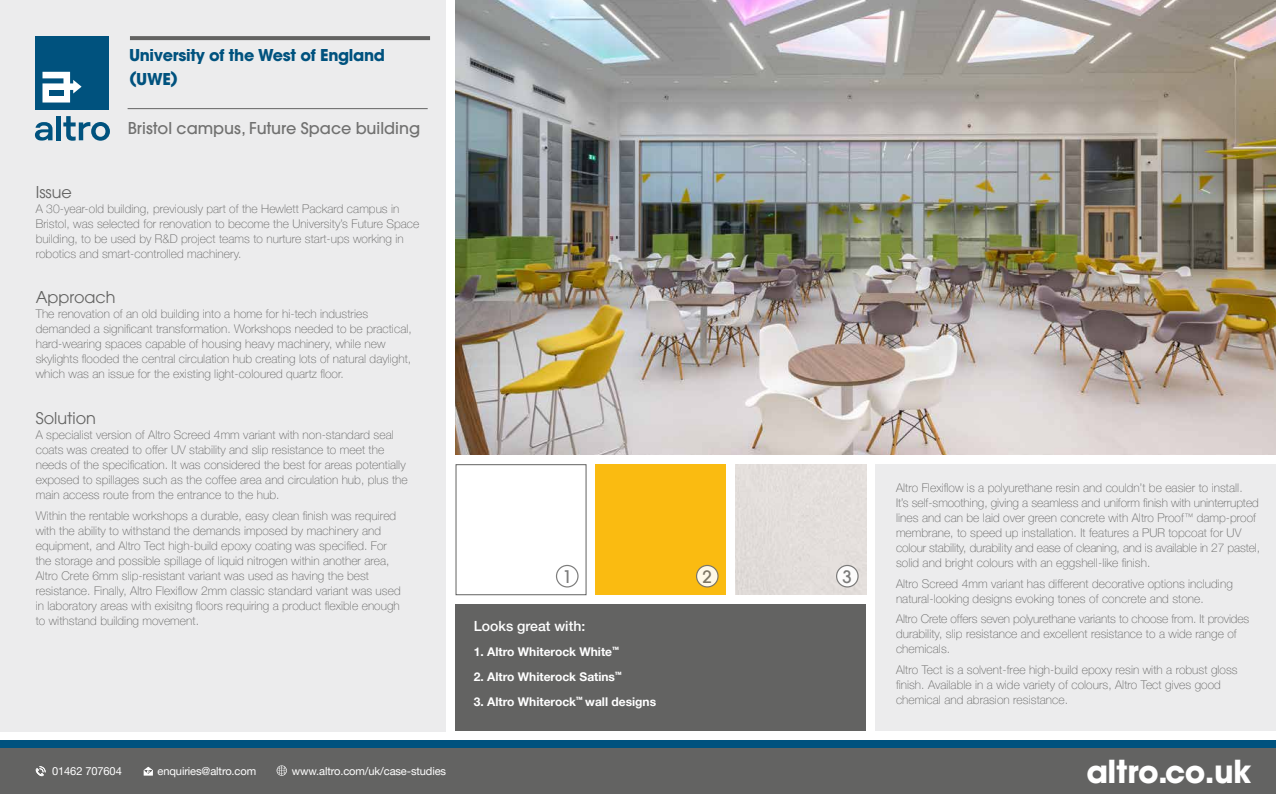
<style>
.page{position:relative;width:1276px;height:794px;background:#fff}
.page>*{position:absolute;margin:0;border:0;box-sizing:border-box;transform-origin:0 0}
.t1{font:700 31px "Avant Garde";letter-spacing:-.02em;color:#fff}
.t2{font:500 17px "Avant Garde";color:#6f6f6e}
.t3{font:700 16px/24px "Avant Garde";letter-spacing:-.02em;color:#00527e}
.t4{font:500 16px "Avant Garde";color:#636362}
.t5{font:16px "Avant Garde";color:#636362}
.t6{font:500 14px "Helvetica Neue LT Pro";color:#fff}
.t7{font:100 12px/15px "Helvetica Neue LT Pro";letter-spacing:.005em;color:#636362}
.t8{font:700 12px "Helvetica Neue LT Pro";color:#fff}
.t9{font:11px "Helvetica Neue LT Pro";letter-spacing:-.01em;color:#fff}
</style>
<div class="page">
<div style="left:456px;top:464px;width:130px;height:131px;background:#fff;border:1px solid #636362"></div>
<img style="left:456px;top:0;width:820px;height:455px">
<div style="left:596px;top:465px;width:130px;height:130px;background:#fabb11"></div>
<div style="left:736px;top:465px;width:130px;height:130px;background:#e3dedb"></div>
<div style="left:876px;top:465px;width:400px;height:266px;background:#ececed"></div>
<div style="left:0;top:0;width:446px;height:731px;background:#ececed"></div>
<div style="left:556px;top:565px;width:22px;height:22px;border:1px solid #6f6f6e;border-radius:50%"></div>
<div style="left:836px;top:565px;width:22px;height:22px;background:#fff;border-radius:50%"></div>
<div style="left:836px;top:565px;width:22px;height:22px;border:1px solid #6f6f6e;border-radius:50%"></div>
<svg style="left:696px;top:565px;width:22px;height:22px"></svg>
<div style="left:696px;top:565px;width:22px;height:22px;border:1px solid #6f6f6e;border-radius:50%"></div>
<div style="left:456px;top:604px;width:410px;height:127px;background:#636362"></div>
<hr style="left:56px;top:116px;width:4px;height:24px;background:#00527e">
<svg style="left:35px;top:122px;width:18px;height:19px"></svg>
<svg style="left:63px;top:116px;width:47px;height:25px"></svg>
<div style="left:36px;top:36px;width:73px;height:74px;background:#00527e"></div>
<svg style="left:42px;top:72px;width:40px;height:30px"></svg>
<div style="left:49px;top:90px;width:14px;height:6px;background:#00527e"></div>
<svg style="left:130px;top:36px;width:300px;height:4px"></svg>
<hr style="left:128px;top:108px;width:300px;height:1px;background:#636362">
<div style="left:0;top:749px;width:1276px;height:45px;background:#636362"></div>
<div style="left:0;top:740px;width:1276px;height:9px;background:#00527e"></div>
<div style="left:0;top:748px;width:1276px;height:45px;background:#636362"></div>
<svg style="left:144px;top:767px;width:9px;height:8px"></svg>
<svg style="left:35px;top:766px;width:11px;height:11px"></svg>
<svg style="left:277px;top:765px;width:10px;height:10px"></svg>
<h3 class="t3" style="left:129px;top:43px;width:257px">University of the West of England (UWE)</h3>
<h3 class="t4" style="left:128px;top:118px;width:294px">Bristol campus, Future Space building</h3>
<h3 class="t5" style="left:36px;top:182px;width:38px">Issue</h3>
<p class="t7" style="left:36px;top:201px;width:385px">A 30-year-old building, previously part of the Hewlett Packard campus in Bristol, was selected for renovation to become the University’s Future Space building, to be used by R&amp;D project teams to nurture start-ups working in robotics and smart-controlled machinery.</p>
<h3 class="t5" style="left:36px;top:288px;width:81px">Approach</h3>
<p class="t7" style="left:36px;top:306px;width:377px">The renovation of an old building into a home for hi-tech industries demanded a significant transformation. Workshops needed to be practical, hard-wearing spaces capable of housing heavy machinery, while new skylights flooded the central circulation hub creating lots of natural daylight, which was an issue for the existing light-coloured quartz floor.</p>
<h3 class="t5" style="left:36px;top:408px;width:62px">Solution</h3>
<p class="t7" style="left:36px;top:427px;width:373px">A specialist version of Altro Screed 4mm variant with non-standard seal coats was created to offer UV stability and slip resistance to meet the needs of the specification. It was considered the best for areas potentially exposed to spillages such as the coffee area and circulation hub, plus the main access route from the entrance to the hub.</p>
<p class="t7" style="left:36px;top:508px;width:366px">Within the rentable workshops a durable, easy clean finish was required with the ability to withstand the demands imposed by machinery and equipment, and Altro Tect high-build epoxy coating was specified. For the storage and possible spillage of liquid nitrogen within another area, Altro Crete 6mm slip-resistant variant was used as having the best resistance. Finally, Altro Flexiflow 2mm classic standard variant was used in laboratory areas with exisitng floors requiring a product flexible enough to withstand building movement.</p>
<h2 class="t2" style="left:562px;top:566px;width:11px">1</h2>
<h2 class="t2" style="left:702px;top:566px;width:11px">2</h2>
<h2 class="t2" style="left:842px;top:566px;width:11px">3</h2>
<p class="t6" style="left:474px;top:617px;width:113px">Looks great with:</p>
<p class="t8" style="left:474px;top:644px;width:147px">1. Altro Whiterock White<sup>™</sup></p>
<p class="t8" style="left:474px;top:669px;width:150px">2. Altro Whiterock Satins<sup>™</sup></p>
<p class="t8" style="left:474px;top:694px;width:184px">3. Altro Whiterock<sup>™</sup> wall designs</p>
<p class="t7" style="left:896px;top:480px;width:365px">Altro Flexiflow is a polyurethane resin and couldn’t be easier to install.<br>It’s self-smoothing, giving a seamless and uniform finish with uninterrupted lines and can be laid over green concrete with Altro Proof<sup>™</sup> damp-proof membrane, to speed up installation. It features a PUR topcoat for UV colour stability, durability and ease of cleaning, and is available in 27 pastel, solid and bright colours with an eggshell-like finish.</p>
<p class="t7" style="left:896px;top:576px;width:338px">Altro Screed 4mm variant has different decorative options including natural-looking designs evoking tones of concrete and stone.</p>
<p class="t7" style="left:896px;top:611px;width:355px">Altro Crete offers seven polyurethane variants to choose from. It provides durability, slip resistance and excellent resistance to a wide range of chemicals.</p>
<p class="t7" style="left:896px;top:662px;width:343px">Altro Tect is a solvent-free high-build epoxy resin with a robust gloss finish. Available in a wide variety of colours, Altro Tect gives good chemical and abrasion resistance.</p>
<p class="t9" style="left:52px;top:764px;width:71px">01462 707604</p>
<p class="t9" style="left:157px;top:764px;width:100px">enquiries@altro.com</p>
<p class="t9" style="left:292px;top:764px;width:156px">www.altro.com/uk/case-studies</p>
<h1 class="t1" style="left:1086px;top:751px;width:166px">altro.co.uk</h1>
</div>
